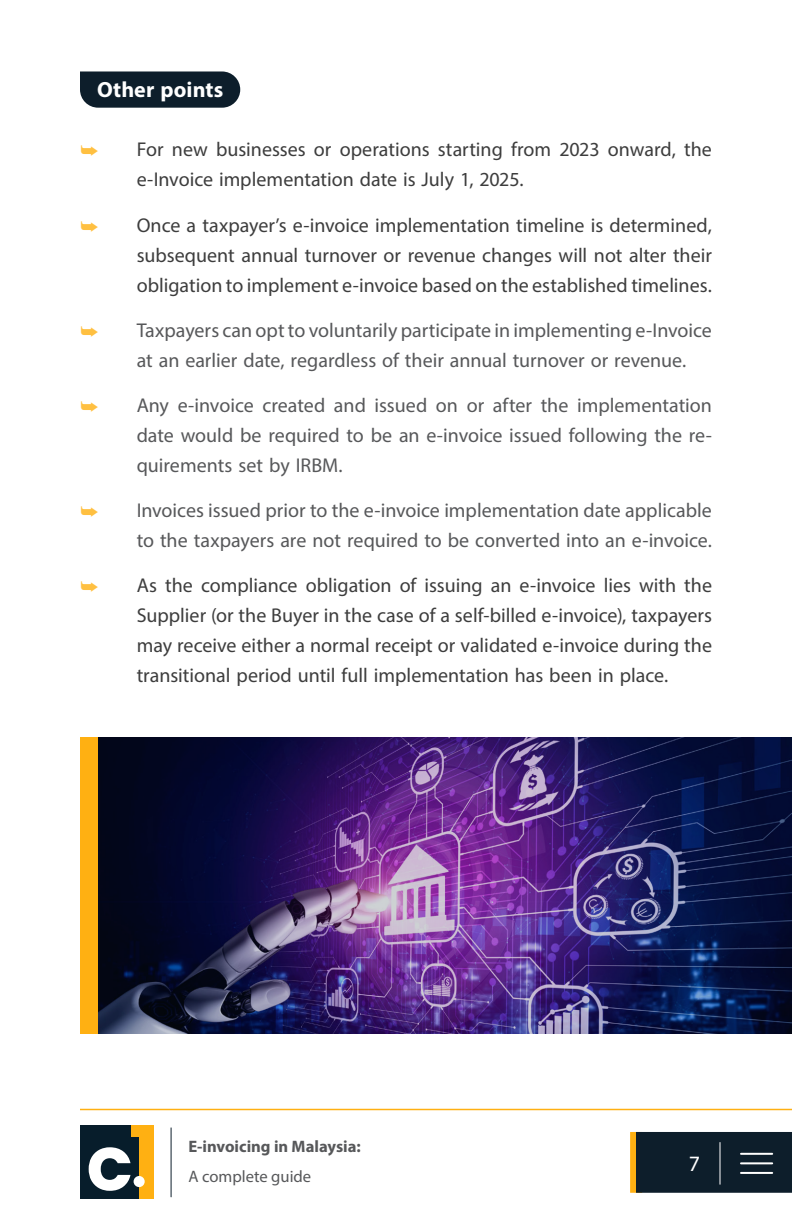
<style>
.page{position:relative;width:792px;height:1224px;background:#fff}
.page>*{position:absolute;margin:0;border:0;box-sizing:border-box;transform-origin:0 0}
.Sub-Point{font:700 22px "Myriad Pro";letter-spacing:.005em;color:#fff}
.t1{font:22px "Myriad Pro";color:#fff}
.t2{font:20px/30px "Myriad Pro";color:#3d3d3d;text-align:justify}
.t3{font:20px/30px "Myriad Pro";color:#57585a}
.t4{font:700 16.6px "Myriad Pro";color:#57585a}
.t5{font:16.6px "Myriad Pro";color:#57585a}
</style>
<div class="page">
<hr style="left:80px;top:1109px;width:712px;height:1px;background:#ffb012">
<div style="left:630px;top:1132px;width:12px;height:61px;background:#ffb012"></div>
<div style="left:636px;top:1132px;width:156px;height:61px;background:#0d1e2b"></div>
<hr style="left:720px;top:1142px;width:1px;height:42px;background:#fff">
<hr style="left:741px;top:1153px;width:31px;height:2px;background:#fff">
<hr style="left:741px;top:1162px;width:31px;height:2px;background:#fff">
<hr style="left:741px;top:1172px;width:31px;height:2px;background:#fff">
<hr style="left:171px;top:1128px;width:1px;height:69px;background:#0d1e2b">
<div style="left:80px;top:1125px;width:59px;height:74px;background:#071d2b"></div>
<svg style="left:89px;top:1147px;width:41px;height:44px"></svg>
<div style="left:139px;top:1125px;width:15px;height:74px;background:#ffb012"></div>
<div style="left:131px;top:1125px;width:23px;height:11px;background:#ffb012"></div>
<div style="left:134px;top:1176px;width:11px;height:11px;background:#fff;border-radius:50%"></div>
<svg style="left:80px;top:71px;width:160px;height:37px"></svg>
<img style="left:98px;top:737px;width:694px;height:297px">
<div style="left:80px;top:737px;width:18px;height:297px;background:#ffb012"></div>
<p class="Sub-Point" style="left:97px;top:75px;width:128px">Other points</p>
<p class="t2" style="left:137px;top:134px;width:577px">For new businesses or operations starting from 2023 onward, the e-Invoice implementation date is July 1, 2025.</p>
<p class="t2" style="left:137px;top:209px;width:577px">Once a taxpayer’s e-invoice implementation timeline is determined, subsequent annual turnover or revenue changes will not alter their obligation to implement e-invoice based on the established timelines.</p>
<p class="t3" style="left:137px;top:314px;width:577px">Taxpayers can opt to voluntarily participate in implementing e-Invoice at an earlier date, regardless of their annual turnover or revenue.</p>
<p class="t3" style="left:137px;top:389px;width:577px;text-align:justify">Any e-invoice created and issued on or after the implementation date would be required to be an e-invoice issued following the re&shy;quirements set by IRBM.</p>
<p class="t3" style="left:137px;top:494px;width:577px">Invoices issued prior to the e-invoice implementation date applicable to the taxpayers are not required to be converted into an e-invoice.</p>
<p class="t2" style="left:137px;top:569px;width:577px">As the compliance obligation of issuing an e-invoice lies with the Supplier (or the Buyer in the case of a self-billed e-invoice), taxpayers may receive either a normal receipt or validated e-invoice during the transitional period until full implementation has been in place.</p>
<p class="t4" style="left:188px;top:1136px;width:174px">E-invoicing in Malaysia:</p>
<p class="t5" style="left:188px;top:1167px;width:124px">A complete guide</p>
<p class="t1" style="left:689px;top:1150px;width:13px">7</p>
</div>
